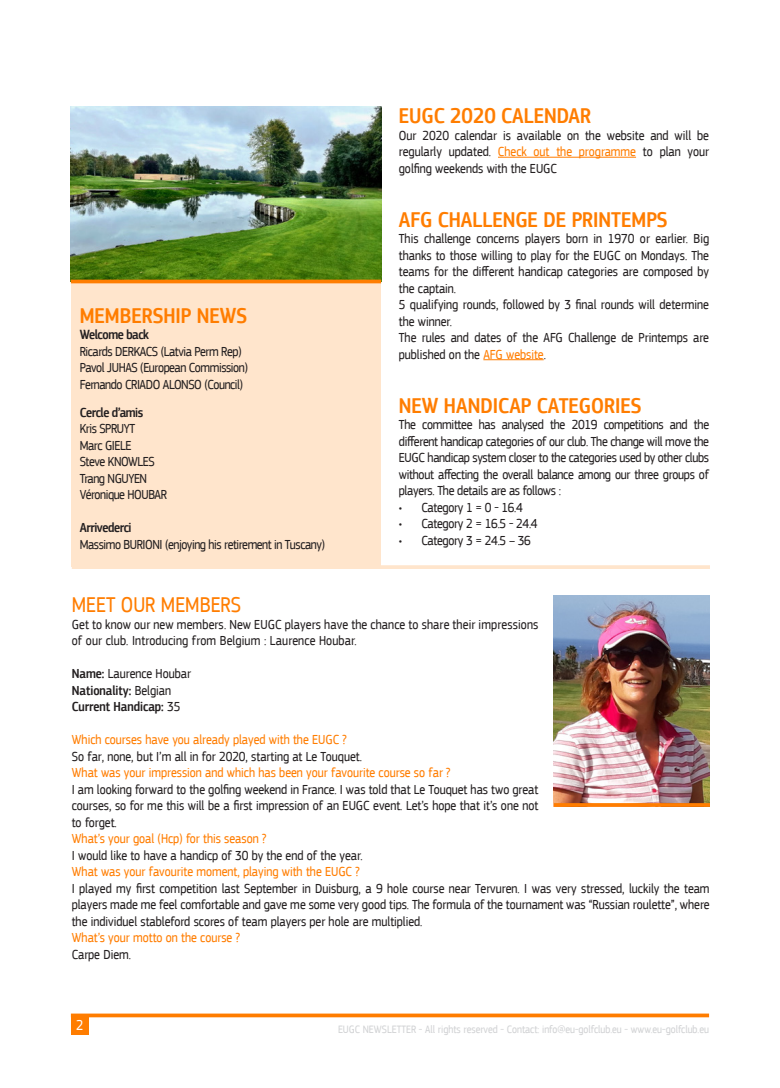
<style>
.page{position:relative;width:780px;height:1088px;background:#fff}
.page>*{position:absolute;margin:0;border:0;box-sizing:border-box;transform-origin:0 0}
.t1{font:500 22.5px "EC Square Sans Cond Pro";color:#ff7d00}
.t2{font:22.5px "EC Square Sans Cond Pro";color:#ff7d00}
.t3{font:15px "EC Square Sans Cond Pro";color:#fff}
.t4{font:13.75px/16.5px "EC Square Sans Cond Pro";color:#231f20;text-align:justify}
.t5{font:13.75px "EC Square Sans Cond Pro";color:#ff7d00}
.t6{font:13.75px "EC Square Sans Cond Pro";letter-spacing:-.03em;color:#231f20}
.t7{font:13.75px "EC Square Sans Cond Pro";letter-spacing:-.02em;color:#231f20}
.t8{font:500 13.75px "EC Square Sans Cond Pro";color:#231f20}
.t9{font:500 13.75px "EC Square Sans Cond Pro";letter-spacing:-.03em;color:#231f20}
.t10{font:11.25px "EC Square Sans Cond Pro";color:#d1d2d4}
.s1{color:#ff7d00}
.s2{font-weight:500}
.s3{font-weight:400}
</style>
<div class="page">
<div style="left:71px;top:154px;width:309px;height:413px;background:#ffe5cc"></div>
<svg style="left:71px;top:1013px;width:638px;height:4px;background:#ff8f24"></svg>
<img style="left:71px;top:106px;width:310px;height:174px">
<hr style="left:71px;top:280px;width:310px;height:3px;background:#ff7d00">
<div style="left:71px;top:1017px;width:18px;height:18px;background:#ff7d00"></div>
<hr style="left:72px;top:565px;width:638px;height:4px;background:#ffe5cc">
<hr style="left:498px;top:157px;width:138px;height:1px;background:#ff7d00">
<hr style="left:483px;top:359px;width:60px;height:1px;background:#ff7d00">
<img style="left:554px;top:595px;width:156px;height:208px">
<svg style="left:554px;top:803px;width:156px;height:4px"></svg>
<p class="t1" style="left:80px;top:302px;width:169px">MEMBERSHIP NEWS</p>
<p class="t9" style="left:80px;top:327px;width:71px">Welcome back</p>
<p class="t6" style="left:80px;top:344px;width:163px">Ricards DERKACS (Latvia Perm Rep)</p>
<p class="t6" style="left:80px;top:360px;width:170px">Pavol JUHAS (European Commission)</p>
<p class="t6" style="left:80px;top:377px;width:165px">Fernando CRIADO ALONSO (Council)</p>
<p class="t9" style="left:80px;top:404px;width:65px">Cercle d’amis</p>
<p class="t6" style="left:80px;top:421px;width:57px">Kris SPRUYT</p>
<p class="t6" style="left:80px;top:437px;width:53px">Marc GIELE</p>
<p class="t6" style="left:80px;top:454px;width:76px">Steve KNOWLES</p>
<p class="t6" style="left:80px;top:470px;width:69px">Trang NGUYEN</p>
<p class="t6" style="left:80px;top:487px;width:89px">Véronique HOUBAR</p>
<p class="t9" style="left:80px;top:519px;width:53px">Arrivederci</p>
<p class="t6" style="left:80px;top:536px;width:247px">Massimo BURIONI (enjoying his retirement in Tuscany)</p>
<p class="t1" style="left:399px;top:103px;width:194px">EUGC 2020 CALENDAR</p>
<p class="t4" style="left:399px;top:127px;width:312px">Our 2020 calendar is available on the website and will be regularly updated. <span class="s1">Check out the programme</span> to plan your golfing weekends with the EUGC</p>
<p class="t1" style="left:399px;top:206px;width:270px">AFG CHALLENGE DE PRINTEMPS</p>
<p class="t4" style="left:399px;top:231px;width:312px">This challenge concerns players born in 1970 or earlier. Big thanks to those willing to play for the EUGC on Mondays. The teams for the different handicap categories are composed by the captain.</p>
<p class="t4" style="left:399px;top:297px;width:312px">5 qualifying rounds, followed by 3 final rounds will determine the winner.</p>
<p class="t4" style="left:399px;top:330px;width:312px">The rules and dates of the AFG Challenge de Printemps are published on the <span class="s1">AFG website</span>.</p>
<p class="t1" style="left:399px;top:392px;width:244px">NEW HANDICAP CATEGORIES</p>
<p class="t4" style="left:399px;top:417px;width:312px">The committee has analysed the 2019 competitions and the different handicap categories of our club. The change will move the EUGC handicap system closer to the categories used by other clubs without affecting the overall balance among our three groups of players. The details are as follows :</p>
<p class="t7" style="left:399px;top:499px;width:125px">• Category 1 = 0 - 16.4</p>
<p class="t7" style="left:399px;top:516px;width:140px">• Category 2 = 16.5 - 24.4</p>
<p class="t7" style="left:399px;top:532px;width:133px">• Category 3 = 24.5 – 36</p>
<p class="t2" style="left:72px;top:592px;width:171px">MEET OUR MEMBERS</p>
<p class="t4" style="left:72px;top:616px;width:468px">Get to know our new members. New EUGC players have the chance to share their impressions of our club. Introducing from Belgium : Laurence Houbar.</p>
<p class="t4" style="left:72px;top:666px;width:121px"><span class="s2">Name:</span> Laurence Houbar</p>
<p class="t8" style="left:72px;top:682px;width:101px">Nationality: <span class="s3">Belgian</span></p>
<p class="t8" style="left:72px;top:699px;width:110px">Current Handicap: <span class="s3">35</span></p>
<p class="t5" style="left:72px;top:732px;width:276px">Which courses have you already played with the EUGC ?</p>
<p class="t4" style="left:72px;top:748px;width:291px">So far, none, but I’m all in for 2020, starting at Le Touquet.</p>
<p class="t5" style="left:72px;top:765px;width:380px">What was your impression and which has been your favourite course so far ?</p>
<p class="t4" style="left:72px;top:781px;width:468px">I am looking forward to the golfing weekend in France. I was told that Le Touquet has two great courses, so for me this will be a first impression of an EUGC event. Let’s hope that it’s one not to forget.</p>
<p class="t5" style="left:72px;top:831px;width:196px">What’s your goal (Hcp) for this season ?</p>
<p class="t4" style="left:72px;top:847px;width:292px">I would like to have a handicp of 30 by the end of the year.</p>
<p class="t5" style="left:72px;top:864px;width:289px">What was your favourite moment, playing with the EUGC ?</p>
<p class="t4" style="left:72px;top:880px;width:639px">I played my first competition last September in Duisburg, a 9 hole course near Tervuren. I was very stressed, luckily the team players made me feel comfortable and gave me some very good tips. The formula of the tournament was “Russian roulette”, where the individuel stableford scores of team players per hole are multiplied.</p>
<p class="t5" style="left:72px;top:930px;width:169px">What’s your motto on the course ?</p>
<p class="t4" style="left:72px;top:946px;width:61px">Carpe Diem.</p>
<p class="t3" style="left:76px;top:1016px;width:9px">2</p>
<p class="t10" style="left:338px;top:1022px;width:372px">EUGC NEWSLETTER - All rights reserved - Contact: info@eu-golfclub.eu - www.eu-golfclub.eu</p>
</div>
